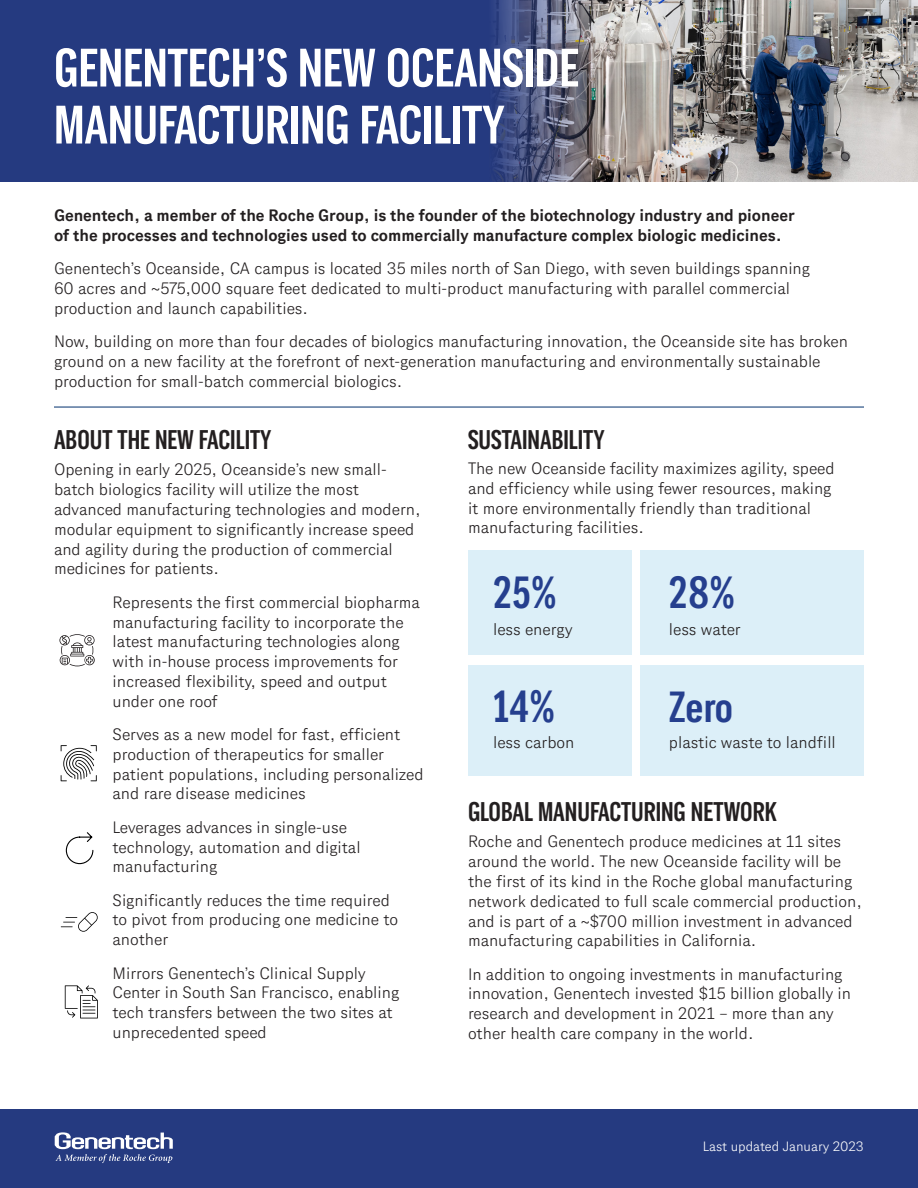
<style>
.page{position:relative;width:918px;height:1188px;background:#fff}
.page>*{position:absolute;margin:0;border:0;box-sizing:border-box;transform-origin:0 0}
.t1{font:700 54px/57px "Gene Condensed";color:#fff}
.Numbers{font:700 45px "Gene Condensed";color:#253f8e}
.Numbers-2{font:700 43.5px "Gene Condensed";color:#253f8e}
.Subheader{font:700 27px "Gene Condensed";color:#231f20}
.Body{font:300 16.5px/19.8px "Gene Sans";color:#231f20}
.Body-2{font:700 16.5px/19.8px "Gene Sans";color:#231f20}
.Body-3{font:300 13.5px "Gene Sans";color:#fff}
</style>
<div class="page">
<img style="left:666px;top:0;width:252px;height:182px">
<div style="left:468px;top:550px;width:164px;height:105px;background:#dceff8"></div>
<div style="left:468px;top:666px;width:164px;height:110px;background:#dceff8"></div>
<div style="left:640px;top:550px;width:224px;height:105px;background:#dceff8"></div>
<div style="left:640px;top:666px;width:224px;height:110px;background:#dceff8"></div>
<div style="left:0;top:1109px;width:918px;height:79px;background:#253a80"></div>
<hr style="left:54px;top:407px;width:810px;height:1px;background:#00306d">
<svg style="left:55px;top:1132px;width:118px;height:31px"></svg>
<svg style="left:61px;top:745px;width:36px;height:36px"></svg>
<svg style="left:61px;top:912px;width:37px;height:20px"></svg>
<svg style="left:65px;top:832px;width:29px;height:33px"></svg>
<svg style="left:59px;top:634px;width:36px;height:32px"></svg>
<svg style="left:65px;top:985px;width:33px;height:33px"></svg>
<svg style="left:0;top:0;width:666px;height:182px;fill:#253a80"></svg>
<p class="t1" style="left:54px;top:38px;width:526px">GENENTECH’S NEW OCEANSIDE<br>MANUFACTURING FACILITY</p>
<p class="Body-2" style="left:54px;top:205px;width:742px">Genentech, a member of the Roche Group, is the founder of the biotechnology industry and pioneer of the processes and technologies used to commercially manufacture complex biologic medicines.</p>
<p class="Body" style="left:54px;top:258px;width:758px">Genentech’s Oceanside, CA campus is located 35 miles north of San Diego, with seven buildings spanning<br>60 acres and ~575,000 square feet dedicated to multi-product manufacturing with parallel commercial production and launch capabilities.</p>
<p class="Body" style="left:54px;top:331px;width:795px">Now, building on more than four decades of biologics manufacturing innovation, the Oceanside site has broken ground on a new facility at the forefront of next-generation manufacturing and environmentally sustainable production for small-batch commercial biologics.</p>
<p class="Subheader" style="left:54px;top:424px;width:219px">ABOUT THE NEW FACILITY</p>
<p class="Body" style="left:54px;top:459px;width:368px">Opening in early 2025, Oceanside’s new small&shy;batch biologics facility will utilize the most advanced manufacturing technologies and modern, modular equipment to significantly increase speed and agility during the production of commercial medicines for patients.</p>
<p class="Body" style="left:113px;top:592px;width:309px">Represents the first commercial biopharma manufacturing facility to incorporate the latest manufacturing technologies along with in-house process improvements for increased flexibility, speed and output under one roof</p>
<p class="Body" style="left:113px;top:724px;width:313px">Serves as a new model for fast, efficient production of therapeutics for smaller patient populations, including personalized and rare disease medicines</p>
<p class="Body" style="left:113px;top:817px;width:250px">Leverages advances in single-use technology, automation and digital manufacturing</p>
<p class="Body" style="left:113px;top:890px;width:287px">Significantly reduces the time required to pivot from producing one medicine to another</p>
<p class="Body" style="left:113px;top:963px;width:288px">Mirrors Genentech’s Clinical Supply Center in South San Francisco, enabling tech transfers between the two sites at unprecedented speed</p>
<p class="Subheader" style="left:468px;top:424px;width:138px">SUSTAINABILITY</p>
<p class="Body" style="left:468px;top:458px;width:368px">The new Oceanside facility maximizes agility, speed and efficiency while using fewer resources, making it more environmentally friendly than traditional manufacturing facilities.</p>
<p class="Numbers" style="left:493px;top:567px;width:65px">25%</p>
<p class="Body" style="left:493px;top:619px;width:81px">less energy</p>
<p class="Numbers" style="left:493px;top:680px;width:63px">14%</p>
<p class="Body" style="left:493px;top:732px;width:83px">less carbon</p>
<p class="Numbers" style="left:669px;top:567px;width:68px">28%</p>
<p class="Body" style="left:669px;top:619px;width:73px">less water</p>
<p class="Numbers-2" style="left:669px;top:682px;width:66px">Zero</p>
<p class="Body" style="left:669px;top:732px;width:168px">plastic waste to landfill</p>
<p class="Subheader" style="left:468px;top:796px;width:310px">GLOBAL MANUFACTURING NETWORK</p>
<p class="Body" style="left:468px;top:831px;width:396px">Roche and Genentech produce medicines at 11 sites around the world. The new Oceanside facility will be the first of its kind in the Roche global manufacturing network dedicated to full scale commercial production, and is part of a ~$700 million investment in advanced manufacturing capabilities in California.</p>
<p class="Body" style="left:468px;top:964px;width:385px">In addition to ongoing investments in manufacturing innovation, Genentech invested $15 billion globally in research and development in 2021 – more than any other health care company in the world.</p>
<p class="Body-3" style="left:703px;top:1139px;width:163px">Last updated January 2023</p>
</div>
